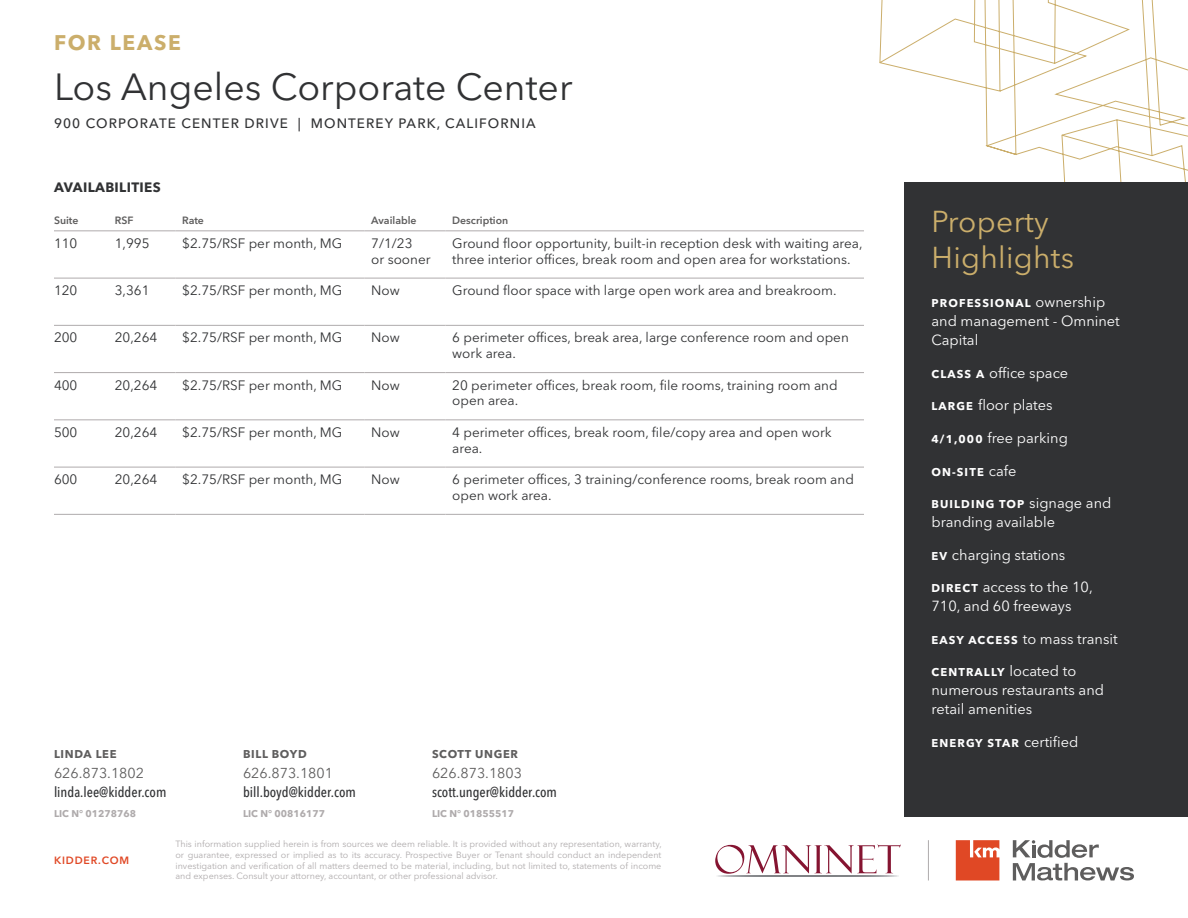
<style>
.page{position:relative;width:1188px;height:918px;background:#fff}
.page>*{position:absolute;margin:0;border:0;box-sizing:border-box;transform-origin:0 0}
.Property_Name_-_Char{font:37.5px "Avenir Next LT Pro";color:#313234}
.Callout_Text_-_Gold{font:30px/36px "Avenir Next LT Pro";letter-spacing:.01em;color:#cbae6b}
.For_Lease___Sale__Af{font:700 21px "Avenir Next LT Pro";letter-spacing:.08em;color:#cbae6b}
.Bullets_-_White{font:14.55px/19px "Avenir Next LT Pro";color:#fff}
.Contact_Info_-_Ash{font:500 condensed 14.25px "Avenir Next LT Pro";color:#313234}
.Contact_Info_-_Ash-2{font:14.25px "Avenir Next LT Pro";color:#5e5d5d}
.Table_Input{font:13.5px/15.8px "Avenir Next LT Pro";color:#313234}
.Property_Address_-_C{font:500 13.5px "Avenir Next LT Pro";letter-spacing:.08em;color:#313234}
.Table_Title_-_KM_Cha{font:700 13.5px "Avenir Next LT Pro";letter-spacing:.025em;color:#313234}
.Bullets_-_White-2{font:700 11.25px "Avenir Next LT Pro";letter-spacing:.1em;color:#fff}
.Contact_Info_-_Ash-3{font:700 11.25px "Avenir Next LT Pro";letter-spacing:.06em;color:#5e5d5d}
.Table_Descriptor{font:600 10.5px "Avenir Next LT Pro";color:#5e5d5d}
.t1{font:600 10.5px "Avenir Next LT Pro";letter-spacing:.08em;color:#e04825}
.Contact_Info_-_Ash-4{font:700 9.75px "Avenir Next LT Pro";color:#afabac}
.t2{font:9px/10.8px "Avenir Next LT Pro";color:#afabac;text-align:justify}
.s1{font-weight:400;font-size:14.55px}
.s2{font-weight:700;font-size:11.25px}
</style>
<div class="page">
<svg style="left:879px;top:0;width:309px;height:182px"></svg>
<svg style="left:1013px;top:840px;width:121px;height:41px"></svg>
<svg style="left:956px;top:840px;width:43px;height:41px;background:#e35f40"></svg>
<svg style="left:717px;top:876px;width:182px;height:1px"></svg>
<svg style="left:715px;top:844px;width:186px;height:30px"></svg>
<hr style="left:928px;top:840px;width:1px;height:40px;background:#afabac">
<hr style="left:54px;top:230px;width:54px;height:1px;background:#afabac">
<hr style="left:108px;top:230px;width:68px;height:1px;background:#afabac">
<hr style="left:176px;top:230px;width:188px;height:1px;background:#afabac">
<hr style="left:364px;top:230px;width:82px;height:1px;background:#afabac">
<hr style="left:446px;top:230px;width:418px;height:1px;background:#afabac">
<hr style="left:54px;top:278px;width:54px;height:1px;background:#afabac">
<hr style="left:108px;top:278px;width:68px;height:1px;background:#afabac">
<hr style="left:176px;top:278px;width:188px;height:1px;background:#afabac">
<hr style="left:364px;top:278px;width:82px;height:1px;background:#afabac">
<hr style="left:446px;top:278px;width:418px;height:1px;background:#afabac">
<hr style="left:54px;top:325px;width:54px;height:1px;background:#afabac">
<hr style="left:108px;top:325px;width:68px;height:1px;background:#afabac">
<hr style="left:176px;top:325px;width:188px;height:1px;background:#afabac">
<hr style="left:364px;top:325px;width:82px;height:1px;background:#afabac">
<hr style="left:446px;top:325px;width:418px;height:1px;background:#afabac">
<hr style="left:54px;top:372px;width:54px;height:1px;background:#afabac">
<hr style="left:108px;top:372px;width:68px;height:1px;background:#afabac">
<hr style="left:176px;top:372px;width:188px;height:1px;background:#afabac">
<hr style="left:364px;top:372px;width:82px;height:1px;background:#afabac">
<hr style="left:446px;top:372px;width:418px;height:1px;background:#afabac">
<hr style="left:54px;top:419px;width:54px;height:1px;background:#afabac">
<hr style="left:108px;top:419px;width:68px;height:1px;background:#afabac">
<hr style="left:176px;top:419px;width:188px;height:1px;background:#afabac">
<hr style="left:364px;top:419px;width:82px;height:1px;background:#afabac">
<hr style="left:446px;top:419px;width:418px;height:1px;background:#afabac">
<hr style="left:54px;top:467px;width:54px;height:1px;background:#afabac">
<hr style="left:108px;top:467px;width:68px;height:1px;background:#afabac">
<hr style="left:176px;top:467px;width:188px;height:1px;background:#afabac">
<hr style="left:364px;top:467px;width:82px;height:1px;background:#afabac">
<hr style="left:446px;top:467px;width:418px;height:1px;background:#afabac">
<hr style="left:54px;top:514px;width:54px;height:1px;background:#afabac">
<hr style="left:108px;top:514px;width:68px;height:1px;background:#afabac">
<hr style="left:176px;top:514px;width:188px;height:1px;background:#afabac">
<hr style="left:364px;top:514px;width:82px;height:1px;background:#afabac">
<hr style="left:446px;top:514px;width:418px;height:1px;background:#afabac">
<div style="left:904px;top:182px;width:284px;height:635px;background:#313234"></div>
<p class="For_Lease___Sale__Af" style="left:54px;top:30px;width:128px">FOR LEASE</p>
<p class="Property_Name_-_Char" style="left:54px;top:64px;width:520px">Los Angeles Corporate Center</p>
<p class="Property_Address_-_C" style="left:54px;top:115px;width:483px">900 CORPORATE CENTER DRIVE | MONTEREY PARK, CALIFORNIA</p>
<p class="Table_Title_-_KM_Cha" style="left:54px;top:179px;width:108px">AVAILABILITIES</p>
<p class="Table_Descriptor" style="left:54px;top:214px;width:26px">Suite</p>
<p class="Table_Descriptor" style="left:115px;top:214px;width:20px">RSF</p>
<p class="Table_Descriptor" style="left:182px;top:214px;width:23px">Rate</p>
<p class="Table_Descriptor" style="left:371px;top:214px;width:47px">Available</p>
<p class="Table_Descriptor" style="left:452px;top:214px;width:58px">Description</p>
<p class="Table_Input" style="left:54px;top:235px;width:25px">110</p>
<p class="Table_Input" style="left:115px;top:235px;width:36px">1,995</p>
<p class="Table_Input" style="left:182px;top:235px;width:162px">$2.75/RSF per month, MG</p>
<p class="Table_Input" style="left:371px;top:235px;width:61px">7/1/23<br>or sooner</p>
<p class="Table_Input" style="left:452px;top:235px;width:412px">Ground floor opportunity, built-in reception desk with waiting area, three interior offices, break room and open area for workstations.</p>
<p class="Table_Input" style="left:54px;top:282px;width:25px">120</p>
<p class="Table_Input" style="left:115px;top:282px;width:36px">3,361</p>
<p class="Table_Input" style="left:182px;top:282px;width:162px">$2.75/RSF per month, MG</p>
<p class="Table_Input" style="left:371px;top:282px;width:30px">Now</p>
<p class="Table_Input" style="left:452px;top:282px;width:386px">Ground floor space with large open work area and breakroom.</p>
<p class="Table_Input" style="left:54px;top:330px;width:25px">200</p>
<p class="Table_Input" style="left:115px;top:330px;width:44px">20,264</p>
<p class="Table_Input" style="left:182px;top:330px;width:162px">$2.75/RSF per month, MG</p>
<p class="Table_Input" style="left:371px;top:330px;width:30px">Now</p>
<p class="Table_Input" style="left:452px;top:330px;width:398px">6 perimeter offices, break area, large conference room and open work area.</p>
<p class="Table_Input" style="left:54px;top:377px;width:25px">400</p>
<p class="Table_Input" style="left:115px;top:377px;width:44px">20,264</p>
<p class="Table_Input" style="left:182px;top:377px;width:162px">$2.75/RSF per month, MG</p>
<p class="Table_Input" style="left:371px;top:377px;width:30px">Now</p>
<p class="Table_Input" style="left:452px;top:377px;width:387px">20 perimeter offices, break room, file rooms, training room and open area.</p>
<p class="Table_Input" style="left:54px;top:424px;width:25px">500</p>
<p class="Table_Input" style="left:115px;top:424px;width:44px">20,264</p>
<p class="Table_Input" style="left:182px;top:424px;width:162px">$2.75/RSF per month, MG</p>
<p class="Table_Input" style="left:371px;top:424px;width:30px">Now</p>
<p class="Table_Input" style="left:452px;top:424px;width:381px">4 perimeter offices, break room, file/copy area and open work area.</p>
<p class="Table_Input" style="left:54px;top:471px;width:25px">600</p>
<p class="Table_Input" style="left:115px;top:471px;width:44px">20,264</p>
<p class="Table_Input" style="left:182px;top:471px;width:162px">$2.75/RSF per month, MG</p>
<p class="Table_Input" style="left:371px;top:471px;width:30px">Now</p>
<p class="Table_Input" style="left:452px;top:471px;width:403px">6 perimeter offices, 3 training/conference rooms, break room and open work area.</p>
<p class="Contact_Info_-_Ash-3" style="left:54px;top:747px;width:64px">LINDA LEE</p>
<p class="Contact_Info_-_Ash-2" style="left:54px;top:764px;width:92px">626.873.1802</p>
<p class="Contact_Info_-_Ash" style="left:54px;top:784px;width:114px">linda.lee@kidder.com</p>
<p class="Contact_Info_-_Ash-4" style="left:54px;top:807px;width:84px">LIC N° 01278768</p>
<p class="t1" style="left:54px;top:854px;width:77px">KIDDER.COM</p>
<p class="Contact_Info_-_Ash-3" style="left:243px;top:747px;width:65px">BILL BOYD</p>
<p class="Contact_Info_-_Ash-2" style="left:243px;top:764px;width:92px">626.873.1801</p>
<p class="Contact_Info_-_Ash" style="left:243px;top:784px;width:114px">bill.boyd@kidder.com</p>
<p class="Contact_Info_-_Ash-4" style="left:243px;top:807px;width:84px">LIC N° 00816177</p>
<p class="Contact_Info_-_Ash-3" style="left:432px;top:747px;width:88px">SCOTT UNGER</p>
<p class="Contact_Info_-_Ash-2" style="left:432px;top:764px;width:92px">626.873.1803</p>
<p class="Contact_Info_-_Ash" style="left:432px;top:784px;width:127px">scott.unger@kidder.com</p>
<p class="Contact_Info_-_Ash-4" style="left:432px;top:807px;width:84px">LIC N° 01855517</p>
<p class="t2" style="left:176px;top:838px;width:488px">This information supplied herein is from sources we deem reliable. It is provided without any representation, warranty, or guarantee, expressed or implied as to its accuracy. Prospective Buyer or Tenant should conduct an independent investigation and verification of all matters deemed to be material, including, but not limited to, statements of income and expenses. Consult your attorney, accountant, or other professional advisor.</p>
<p class="Callout_Text_-_Gold" style="left:932px;top:203px;width:144px">Property<br>Highlights</p>
<p class="Bullets_-_White-2" style="left:932px;top:296px;width:175px">PROFESSIONAL <span class="s1">ownership</span></p>
<p class="Bullets_-_White" style="left:931px;top:312px;width:190px">and management - Omninet<br>Capital</p>
<p class="Bullets_-_White" style="left:932px;top:363px;width:138px"><span class="s2">CLASS A</span> office space</p>
<p class="Bullets_-_White" style="left:932px;top:396px;width:123px"><span class="s2">LARGE</span> floor plates</p>
<p class="Bullets_-_White" style="left:932px;top:428px;width:138px"><span class="s2">4/1,000</span> free parking</p>
<p class="Bullets_-_White-2" style="left:932px;top:465px;width:87px">ON-SITE <span class="s1">cafe</span></p>
<p class="Bullets_-_White-2" style="left:932px;top:497px;width:181px">BUILDING TOP <span class="s1">signage and</span></p>
<p class="Bullets_-_White" style="left:931px;top:512px;width:125px">branding available</p>
<p class="Bullets_-_White" style="left:932px;top:545px;width:135px"><span class="s2">EV</span> charging stations</p>
<p class="Bullets_-_White" style="left:931px;top:578px;width:163px"><span class="s2">DIRECT</span> access to the 10,<br>710, and 60 freeways</p>
<p class="Bullets_-_White" style="left:932px;top:629px;width:188px"><span class="s2">EASY ACCESS</span> to mass transit</p>
<p class="Bullets_-_White-2" style="left:932px;top:666px;width:146px">CENTRALLY <span class="s1">located to</span></p>
<p class="Bullets_-_White" style="left:931px;top:681px;width:174px">numerous restaurants and retail amenities</p>
<p class="Bullets_-_White-2" style="left:932px;top:736px;width:148px">ENERGY STAR <span class="s1">certified</span></p>
</div>
